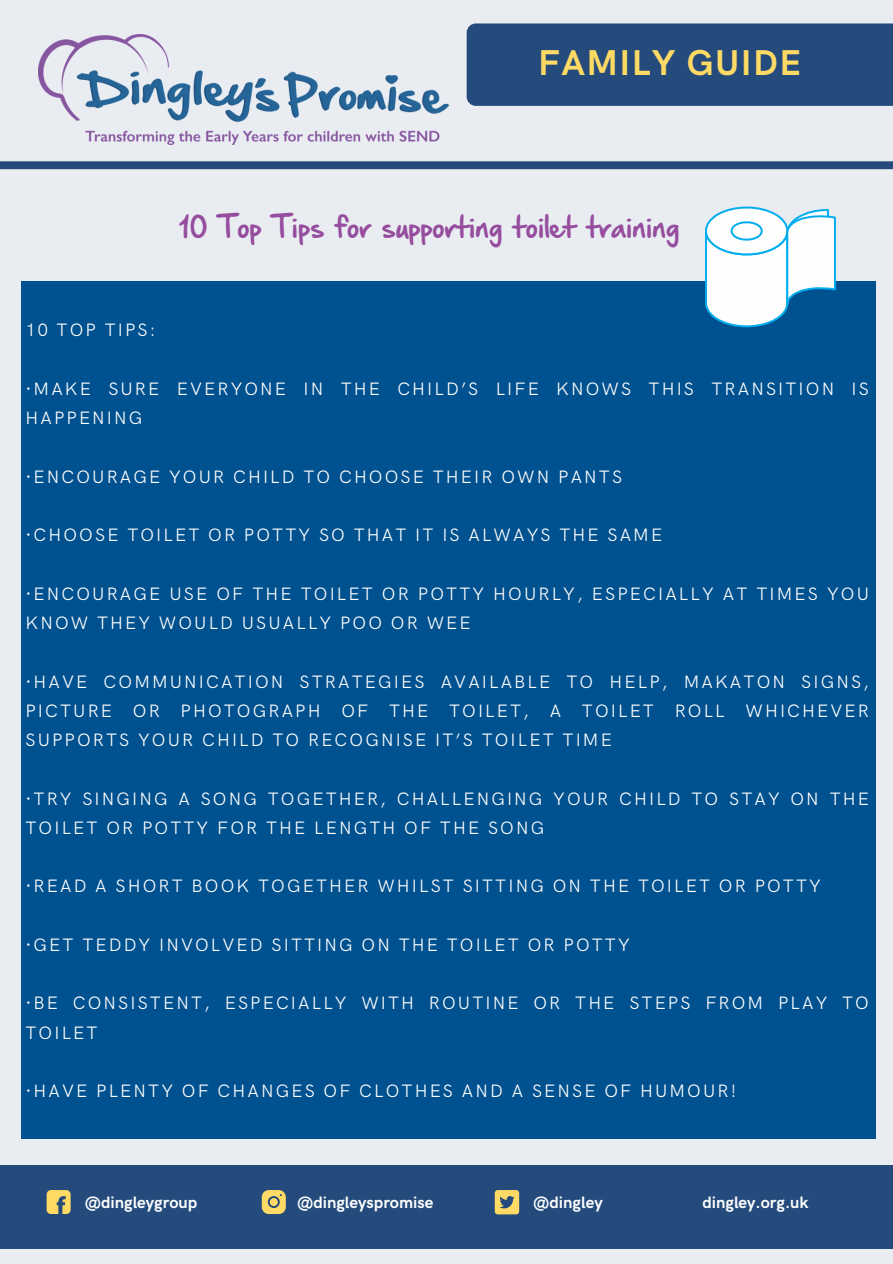
<style>
.page{position:relative;width:893px;height:1264px;background:#fff}
.page>*{position:absolute;margin:0;border:0;box-sizing:border-box;transform-origin:0 0}
.t1{font:36px "Hand Of Sean Pro";color:#964d9e}
.t2{font:700 36px "HK Grotesk Pro";letter-spacing:.04em;color:#ffda64}
.t3{font:18px/29.2px "HK Grotesk Pro";letter-spacing:.115em;color:#fff}
.t4{font:700 16.5px "HK Grotesk Pro";color:#fff}
</style>
<div class="page">
<div style="left:0;top:0;width:892px;height:1263px;background:#e9edf2"></div>
<div style="left:0;top:1165px;width:892px;height:84px;background:#244b7c"></div>
<svg style="left:47px;top:1190px;width:23px;height:23px"></svg>
<svg style="left:262px;top:1190px;width:23px;height:23px"></svg>
<svg style="left:494px;top:1190px;width:25px;height:24px"></svg>
<img style="left:38px;top:34px;width:410px;height:110px">
<div style="left:0;top:161px;width:892px;height:8px;background:#244b7c"></div>
<div style="left:466px;top:23px;width:426px;height:83px;background:#244b7c"></div>
<div style="left:21px;top:281px;width:854px;height:858px;background:#00518f"></div>
<svg style="left:705px;top:206px;width:130px;height:122px"></svg>
<h2 class="t2" style="left:538px;top:42px;width:264px">FAMILY GUIDE</h2>
<p class="t1" style="left:179px;top:202px;width:501px">10 Top Tips for supporting toilet training</p>
<p class="t3" style="left:25px;top:316px;width:131px">10 TOP TIPS:</p>
<p class="t3" style="left:25px;top:375px;width:844px">·MAKE SURE EVERYONE IN THE CHILD’S LIFE KNOWS THIS TRANSITION IS<br>HAPPENING</p>
<p class="t3" style="left:25px;top:462px;width:598px">·ENCOURAGE YOUR CHILD TO CHOOSE THEIR OWN PANTS</p>
<p class="t3" style="left:25px;top:521px;width:638px">·CHOOSE TOILET OR POTTY SO THAT IT IS ALWAYS THE SAME</p>
<p class="t3" style="left:25px;top:579px;width:844px">·ENCOURAGE USE OF THE TOILET OR POTTY HOURLY, ESPECIALLY AT TIMES YOU<br>KNOW THEY WOULD USUALLY POO OR WEE</p>
<p class="t3" style="left:25px;top:667px;width:844px;text-align:justify">·HAVE COMMUNICATION STRATEGIES AVAILABLE TO HELP, MAKATON SIGNS, PICTURE OR PHOTOGRAPH OF THE TOILET, A TOILET ROLL WHICHEVER SUPPORTS YOUR CHILD TO RECOGNISE IT’S TOILET TIME</p>
<p class="t3" style="left:25px;top:784px;width:844px">·TRY SINGING A SONG TOGETHER, CHALLENGING YOUR CHILD TO STAY ON THE<br>TOILET OR POTTY FOR THE LENGTH OF THE SONG</p>
<p class="t3" style="left:25px;top:872px;width:796px">·READ A SHORT BOOK TOGETHER WHILST SITTING ON THE TOILET OR POTTY</p>
<p class="t3" style="left:25px;top:930px;width:605px">·GET TEDDY INVOLVED SITTING ON THE TOILET OR POTTY</p>
<p class="t3" style="left:25px;top:989px;width:844px">·BE CONSISTENT, ESPECIALLY WITH ROUTINE OR THE STEPS FROM PLAY TO<br>TOILET</p>
<p class="t3" style="left:25px;top:1077px;width:712px">·HAVE PLENTY OF CHANGES OF CLOTHES AND A SENSE OF HUMOUR!</p>
<h1 class="t4" style="left:85px;top:1192px;width:114px">@dingleygroup</h1>
<h1 class="t4" style="left:297px;top:1192px;width:138px">@dingleyspromise</h1>
<h1 class="t4" style="left:533px;top:1192px;width:71px">@dingley</h1>
<h1 class="t4" style="left:702px;top:1192px;width:108px">dingley.org.uk</h1>
</div>
